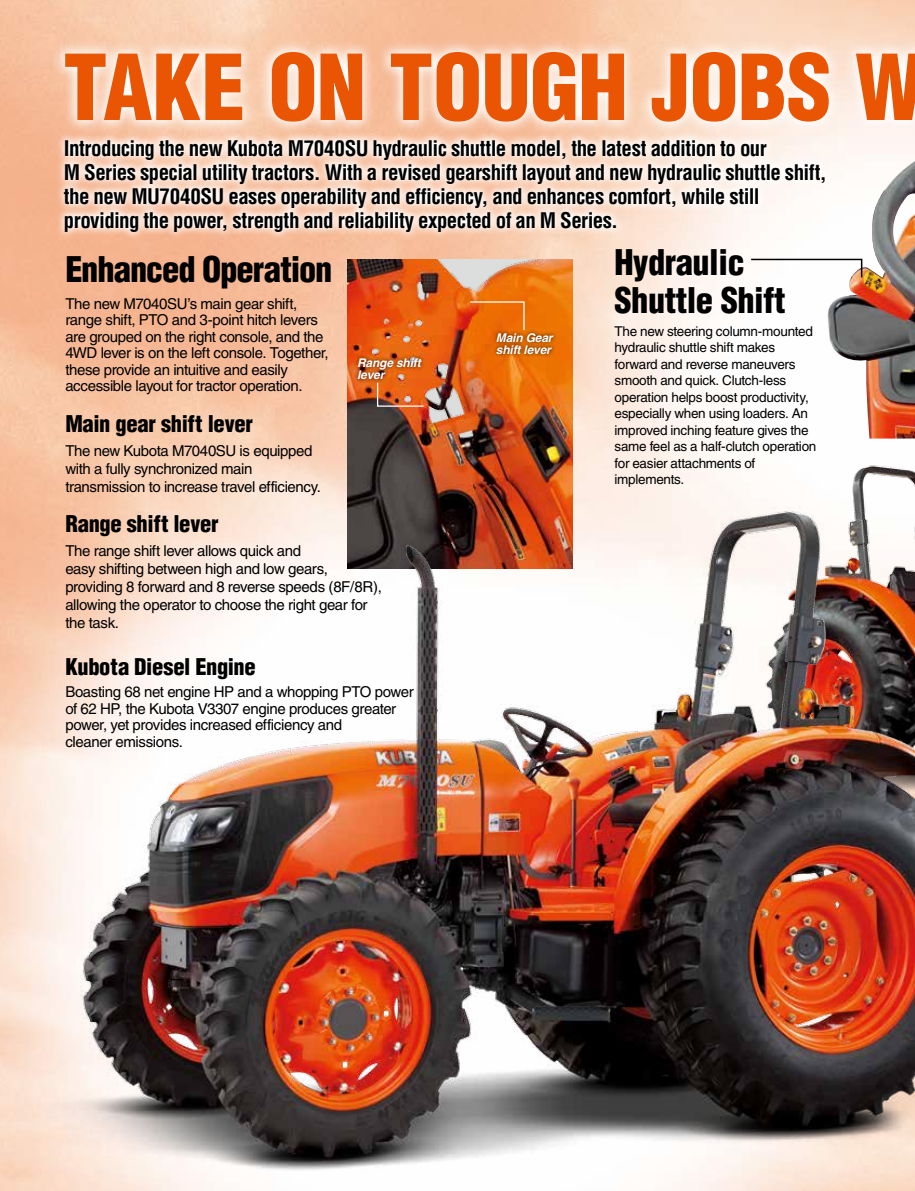
<style>
.page{position:relative;width:915px;height:1191px;background:#fff}
.page>*{position:absolute;margin:0;border:0;box-sizing:border-box;transform-origin:0 0}
.t1{font:900 condensed 88.5px "Helvetica";letter-spacing:-.01em;color:#ea5504}
.t2{font:900 condensed 34.5px/37.5px "Helvetica";letter-spacing:-.015em;color:#000}
.t3{font:900 condensed 22.5px "Helvetica";letter-spacing:-.015em;color:#000}
.t4{font:700 condensed 21px/24px "Helvetica";letter-spacing:-.03em;color:#000}
.t5{font:15px/16.5px "Helvetica";letter-spacing:-.025em;color:#000}
.t6{font:13.5px/16.5px "Helvetica";letter-spacing:-.02em;color:#000}
.t7{font:italic 700 12px/12px "Helvetica";letter-spacing:-.015em;color:#fff}
</style>
<div class="page">
<img style="left:0;top:0;width:914px;height:1191px">
<img style="left:348px;top:259px;width:224px;height:231px">
<svg style="left:914px;top:840px;width:1px;height:17px"></svg>
<svg style="left:914px;top:857px;width:1px;height:334px"></svg>
<img style="left:758px;top:457px;width:156px;height:33px">
<img style="left:826px;top:161px;width:88px;height:277px">
<svg style="left:55px;top:135px;width:778px;height:105px"></svg>
<svg style="left:749px;top:258px;width:113px;height:21px"></svg>
<svg style="left:51px;top:38px;width:863px;height:97px"></svg>
<img style="left:13px;top:490px;width:901px;height:701px">
<div style="left:354px;top:354px;width:71px;height:29px;background:#000;opacity:.75"></div>
<div style="left:492px;top:329px;width:66px;height:29px;background:#000;opacity:.75"></div>
<svg style="left:469px;top:301px;width:56px;height:30px;background:#ed7013"></svg>
<svg style="left:376px;top:381px;width:49px;height:26px"></svg>
<h1 class="t1" style="left:63px;top:31px;width:861px">TAKE ON TOUGH JOBS W</h1>
<p class="t4" style="left:64px;top:136px;width:764px">Introducing the new Kubota M7040SU hydraulic shuttle model, the latest addition to our<br>M Series special utility tractors. With a revised gearshift layout and new hydraulic shuttle shift, the new MU7040SU eases operability and efficiency, and enhances comfort, while still providing the power, strength and reliability expected of an M Series.</p>
<h2 class="t2" style="left:614px;top:244px;width:173px">Hydraulic<br>Shuttle Shift</h2>
<p class="t6" style="left:614px;top:322px;width:203px">The new steering column-mounted hydraulic shuttle shift makes forward and reverse maneuvers smooth and quick. Clutch-less operation helps boost productivity, especially when using loaders. An improved inching feature gives the same feel as a half-clutch operation for easier attachments of implements.</p>
<h2 class="t2" style="left:65px;top:250px;width:268px">Enhanced Operation</h2>
<p class="t5" style="left:65px;top:295px;width:265px">The new M7040SU s’ main gear shift, range shift, PTO and 3-point hitch levers are grouped on the right console, and the 4WD lever is on the left console. Together, these provide an intuitive and easily accessible layout for tractor operation.</p>
<h3 class="t3" style="left:65px;top:409px;width:189px">Main gear shift lever</h3>
<p class="t5" style="left:65px;top:441px;width:257px;line-height:18px">The new Kubota M7040SU is equipped with a fully synchronized main transmission to increase travel efficiency.</p>
<h3 class="t3" style="left:65px;top:509px;width:155px">Range shift lever</h3>
<p class="t5" style="left:65px;top:542px;width:318px;line-height:18px">The range shift lever allows quick and<br>easy shifting between high and low gears, providing 8 forward and 8 reverse speeds F8( / 8 R ,( allowing the operator to choose the right gear for the task.</p>
<h3 class="t3" style="left:65px;top:652px;width:192px">Kubota Diesel Engine</h3>
<p class="t5" style="left:118px;top:683px;width:297px;text-indent:-53px">Boasting 68 net engine HP and a whopping PTO power , the Kubota V3307 engine produces greater</p>
<p class="t7" style="left:496px;top:331px;width:58px">Main Gear shift lever</p>
<p class="t7" style="left:357px;top:357px;width:65px">Range shift lever</p>
<p class="t5" style="left:65px;top:700px;width:278px">of 62 HP<br>power, yet provides increased efficiency and cleaner emissions.</p>
</div>
